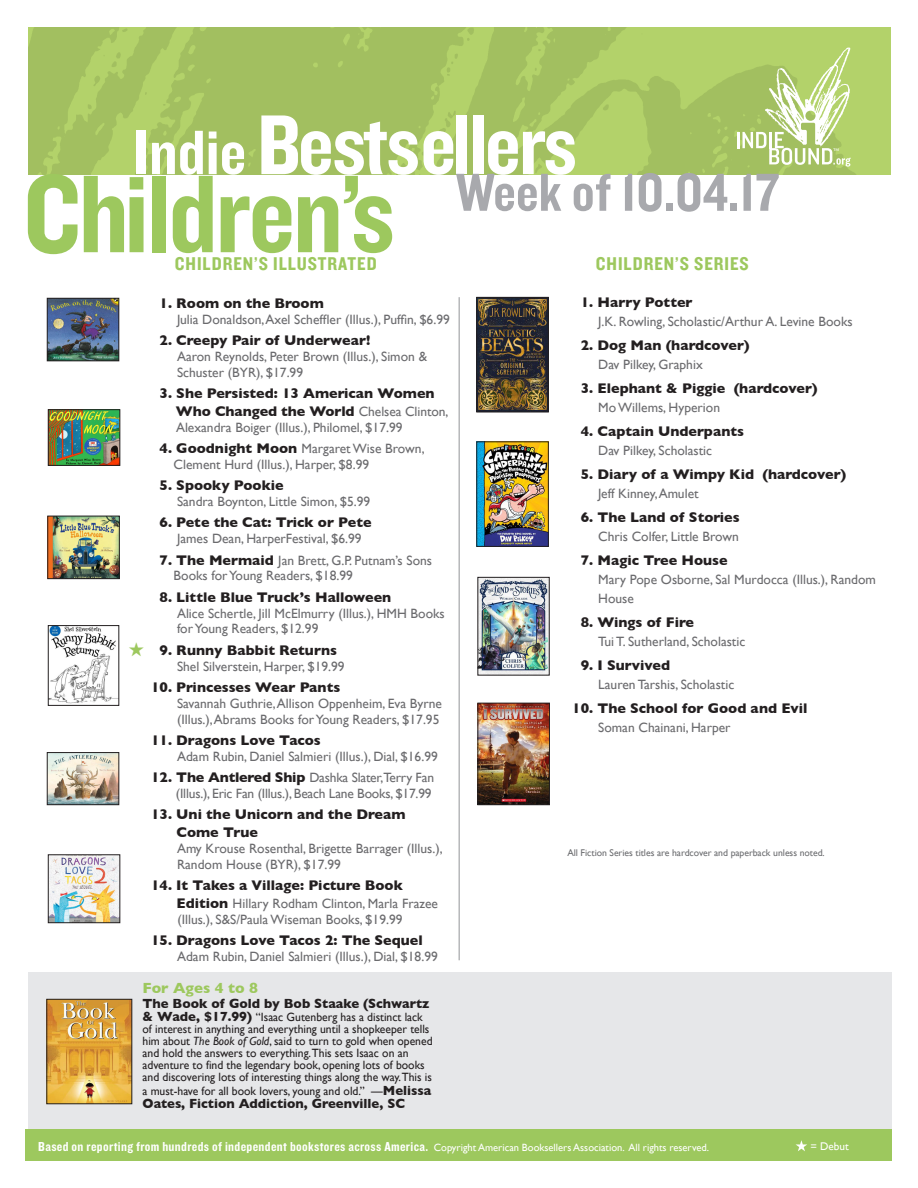
<style>
.page{position:relative;width:918px;height:1188px;background:#fff}
.page>*{position:absolute;margin:0;border:0;box-sizing:border-box;transform-origin:0 0}
.t1{font:114.6px "Knockout 50 Welterweight";letter-spacing:-.02em;color:#9dc85e}
.t2{font:88.05px "Knockout 50 Welterweight";letter-spacing:-.03em;color:#fff}
.t3{font:55.5px "Knockout 50 Welterweight";color:#a8a9ad}
.t4{font:19.2px "Knockout 50 Welterweight";letter-spacing:.05em;color:#9dc85e}
.t5{font:700 15px "Gill Sans";color:#9dc85e}
.BestsellerTitle{font:700 14.25px/18.1px "Gill Sans";color:#231f20}
.Body_Text_2{font:13.5px/15.9px "Gill Sans";color:#6b6b6e}
.BestsellerTitle-2{font:13.5px/15.9px "Gill Sans";color:#6b6b6e}
.t6{font:13.5px "Knockout 50 Welterweight";letter-spacing:.025em;color:#fff}
.t7{font:700 13.5px "Gill Sans";color:#231f20}
.t8{font:12px/12px "Gill Sans";color:#231f20}
.t9{font:11.1px "Gill Sans";color:#fff}
.t10{font:9.75px "Gill Sans";letter-spacing:-.005em;color:#6c6d70}
.s1{font-size:65.1px}
.s2{font-weight:400;font-size:13.5px;color:#6b6b6e}
.s3{font-weight:700;font-size:14.25px;color:#231f20}
.s4{font-weight:700;font-size:13.5px}
.s5{font-style:italic}
.s6{font-family:"Gill Sans";font-size:10.5px}
</style>
<div class="page">
<hr style="left:459px;top:297px;width:1px;height:663px;background:#939598">
<div style="left:28px;top:972px;width:864px;height:158px;background:#e6e7e9"></div>
<img style="left:28px;top:27px;width:862px;height:147px">
<div style="left:26px;top:1130px;width:866px;height:31px;background:#9dc85e"></div>
<svg style="left:737px;top:47px;width:114px;height:120px"></svg>
<img style="left:49px;top:300px;width:68px;height:59px">
<div style="left:47px;top:298px;width:72px;height:63px;border:1px solid #231f20"></div>
<img style="left:50px;top:627px;width:67px;height:77px">
<div style="left:48px;top:625px;width:71px;height:81px;border:1px solid #231f20"></div>
<img style="left:49px;top:754px;width:68px;height:49px">
<div style="left:47px;top:752px;width:72px;height:53px;border:1px solid #231f20"></div>
<img style="left:50px;top:857px;width:68px;height:64px">
<div style="left:48px;top:855px;width:72px;height:68px;border:1px solid #231f20"></div>
<img style="left:479px;top:299px;width:68px;height:111px">
<div style="left:477px;top:297px;width:72px;height:115px;border:1px solid #231f20"></div>
<img style="left:50px;top:411px;width:68px;height:53px">
<div style="left:48px;top:409px;width:72px;height:57px;border:1px solid #231f20"></div>
<svg style="left:796px;top:1140px;width:11px;height:11px"></svg>
<img style="left:50px;top:518px;width:68px;height:59px">
<div style="left:48px;top:516px;width:72px;height:63px;border:1px solid #231f20"></div>
<img style="left:479px;top:444px;width:68px;height:101px">
<div style="left:477px;top:442px;width:72px;height:105px;border:1px solid #231f20"></div>
<img style="left:49px;top:1001px;width:81px;height:101px">
<div style="left:47px;top:999px;width:85px;height:105px;border:1px solid #231f20"></div>
<img style="left:480px;top:579px;width:67px;height:94px">
<img style="left:480px;top:705px;width:68px;height:98px">
<div style="left:478px;top:703px;width:72px;height:102px;border:1px solid #231f20"></div>
<p class="t2" style="left:133px;top:87px;width:445px"><span class="s1">Indie</span> Bestsellers</p>
<p class="t3" style="left:456px;top:156px;width:325px">Week of 10.04.17</p>
<p class="t1" style="left:23px;top:139px;width:374px">Children’s</p>
<p class="t4" style="left:175px;top:251px;width:203px">CHILDREN’S ILLUSTRATED</p>
<p class="t4" style="left:596px;top:251px;width:154px">CHILDREN’S SERIES</p>
<p class="BestsellerTitle" style="left:160px;top:294px;width:166px">1. Room on the Broom</p>
<p class="Body_Text_2" style="left:177px;top:311px;width:274px">Julia Donaldson, Axel Scheffler (Illus.), Puffin, $6.99</p>
<p class="BestsellerTitle" style="left:160px;top:331px;width:212px">2. Creepy Pair of Underwear!</p>
<p class="Body_Text_2" style="left:177px;top:348px;width:252px">Aaron Reynolds, Peter Brown (Illus.), Simon &amp;<br>Schuster (BYR), $17.99</p>
<p class="BestsellerTitle" style="left:176px;top:384px;width:274px;text-indent:-16px">3. She Persisted: 13 American Women<br>Who Changed the World <span class="s2">Chelsea Clinton,</span></p>
<p class="BestsellerTitle-2" style="left:176px;top:419px;width:228px">Alexandra Boiger (Illus.), Philomel, $17.99</p>
<p class="BestsellerTitle-2" style="left:174px;top:441px;width:253px;text-indent:-14px"><span class="s3">4. Goodnight Moon</span> Margaret Wise Brown,<br>Clement Hurd (Illus.), Harper, $8.99</p>
<p class="BestsellerTitle" style="left:160px;top:476px;width:126px">5. Spooky Pookie</p>
<p class="Body_Text_2" style="left:177px;top:493px;width:195px">Sandra Boynton, Little Simon, $5.99</p>
<p class="BestsellerTitle" style="left:160px;top:513px;width:213px">6. Pete the Cat: Trick or Pete</p>
<p class="Body_Text_2" style="left:177px;top:531px;width:186px">James Dean, HarperFestival, $6.99</p>
<p class="BestsellerTitle-2" style="left:174px;top:552px;width:260px;text-indent:-14px"><span class="s3">7. The Mermaid</span> Jan Brett, G.P. Putnam’s Sons<br>Books for Young Readers, $18.99</p>
<p class="BestsellerTitle" style="left:160px;top:588px;width:233px">8. Little Blue Truck’s Halloween</p>
<p class="Body_Text_2" style="left:177px;top:605px;width:269px">Alice Schertle, Jill McElmurry (Illus.), HMH Books for Young Readers, $12.99</p>
<p class="BestsellerTitle" style="left:160px;top:641px;width:179px">9. Runny Babbit Returns</p>
<p class="Body_Text_2" style="left:177px;top:658px;width:169px">Shel Silverstein, Harper, $19.99</p>
<p class="BestsellerTitle" style="left:151px;top:678px;width:191px">10. Princesses Wear Pants</p>
<p class="Body_Text_2" style="left:177px;top:695px;width:267px">Savannah Guthrie, Allison Oppenheim, Eva Byrne (Illus.), Abrams Books for Young Readers, $17.95</p>
<p class="BestsellerTitle" style="left:151px;top:731px;width:171px">11. Dragons Love Tacos</p>
<p class="Body_Text_2" style="left:177px;top:748px;width:262px">Adam Rubin, Daniel Salmieri (Illus.), Dial, $16.99</p>
<p class="BestsellerTitle-2" style="left:151px;top:769px;width:284px;text-align:right"><span class="s3">12. The Antlered Ship</span> Dashka Slater,Terry Fan (Illus.), Eric Fan (Illus.), Beach Lane Books, $17.99</p>
<p class="BestsellerTitle" style="left:177px;top:805px;width:230px;text-indent:-25px">13. Uni the Unicorn and the Dream<br>Come True</p>
<p class="Body_Text_2" style="left:177px;top:840px;width:267px">Amy Krouse Rosenthal, Brigette Barrager (Illus.),<br>Random House (BYR), $17.99</p>
<p class="BestsellerTitle" style="left:151px;top:876px;width:253px">14. It Takes a Village: Picture Book</p>
<p class="BestsellerTitle-2" style="left:177px;top:896px;width:263px"><span class="s3">Edition</span> Hillary Rodham Clinton, Marla Frazee (Illus.), S&amp;S/Paula Wiseman Books, $19.99</p>
<p class="BestsellerTitle" style="left:151px;top:931px;width:273px">15. Dragons Love Tacos 2: The Sequel</p>
<p class="Body_Text_2" style="left:177px;top:949px;width:262px">Adam Rubin, Daniel Salmieri (Illus.), Dial, $18.99</p>
<p class="t5" style="left:143px;top:976px;width:117px">For Ages 4 to 8</p>
<p class="t7" style="left:143px;top:992px;width:288px">The Book of Gold by Bob Staake (Schwartz</p>
<p class="t8" style="left:143px;top:1011px;width:292px"><span class="s4">&amp; Wade, $17.99)</span> “Isaac Gutenberg has a distinct lack of interest in anything and everything until a shopkeeper tells him about <span class="s5">The Book of Gold</span>, said to turn to gold when opened and hold the answers to everything.This sets Isaac on an adventure to find the legendary book, opening lots of books and discovering lots of interesting things along the way.This is</p>
<p class="t8" style="left:143px;top:1084px;width:290px">a must-have for all book lovers, young and old.” —<span class="s4">Melissa</span></p>
<p class="t7" style="left:143px;top:1093px;width:264px">Oates, Fiction Addiction, Greenville, SC</p>
<p class="BestsellerTitle" style="left:581px;top:293px;width:113px">1. Harry Potter</p>
<p class="Body_Text_2" style="left:598px;top:313px;width:256px">J.K. Rowling, Scholastic/Arthur A. Levine Books</p>
<p class="BestsellerTitle" style="left:581px;top:336px;width:170px">2. Dog Man (hardcover)</p>
<p class="Body_Text_2" style="left:598px;top:356px;width:106px">Dav Pilkey, Graphix</p>
<p class="BestsellerTitle" style="left:581px;top:379px;width:238px">3. Elephant &amp; Piggie (hardcover)</p>
<p class="Body_Text_2" style="left:598px;top:399px;width:123px">Mo Willems, Hyperion</p>
<p class="BestsellerTitle" style="left:581px;top:422px;width:165px">4. Captain Underpants</p>
<p class="Body_Text_2" style="left:598px;top:442px;width:115px">Dav Pilkey, Scholastic</p>
<p class="BestsellerTitle" style="left:581px;top:465px;width:267px">5. Diary of a Wimpy Kid (hardcover)</p>
<p class="Body_Text_2" style="left:598px;top:485px;width:102px">Jeff Kinney, Amulet</p>
<p class="BestsellerTitle" style="left:581px;top:508px;width:160px">6. The Land of Stories</p>
<p class="Body_Text_2" style="left:598px;top:528px;width:142px">Chris Colfer, Little Brown</p>
<p class="BestsellerTitle" style="left:581px;top:551px;width:148px">7. Magic Tree House</p>
<p class="Body_Text_2" style="left:598px;top:570px;width:279px;line-height:18.8px">Mary Pope Osborne, Sal Murdocca (Illus.), Random<br>House</p>
<p class="BestsellerTitle" style="left:581px;top:613px;width:115px">8. Wings of Fire</p>
<p class="Body_Text_2" style="left:598px;top:633px;width:149px">Tui T. Sutherland, Scholastic</p>
<p class="BestsellerTitle" style="left:581px;top:656px;width:91px">9. I Survived</p>
<p class="Body_Text_2" style="left:598px;top:676px;width:138px">Lauren Tarshis, Scholastic</p>
<p class="BestsellerTitle" style="left:572px;top:699px;width:237px">10. The School for Good and Evil</p>
<p class="Body_Text_2" style="left:598px;top:719px;width:134px">Soman Chainani, Harper</p>
<p class="t10" style="left:567px;top:847px;width:259px">All Fiction Series titles are hardcover and paperback unless noted.</p>
<p class="t6" style="left:38px;top:1137px;width:672px">Based on reporting from hundreds of independent bookstores across America. <span class="s6">Copyright American Booksellers Association. All rights reserved.</span></p>
<p class="t9" style="left:811px;top:1140px;width:40px">= Debut</p>
</div>
